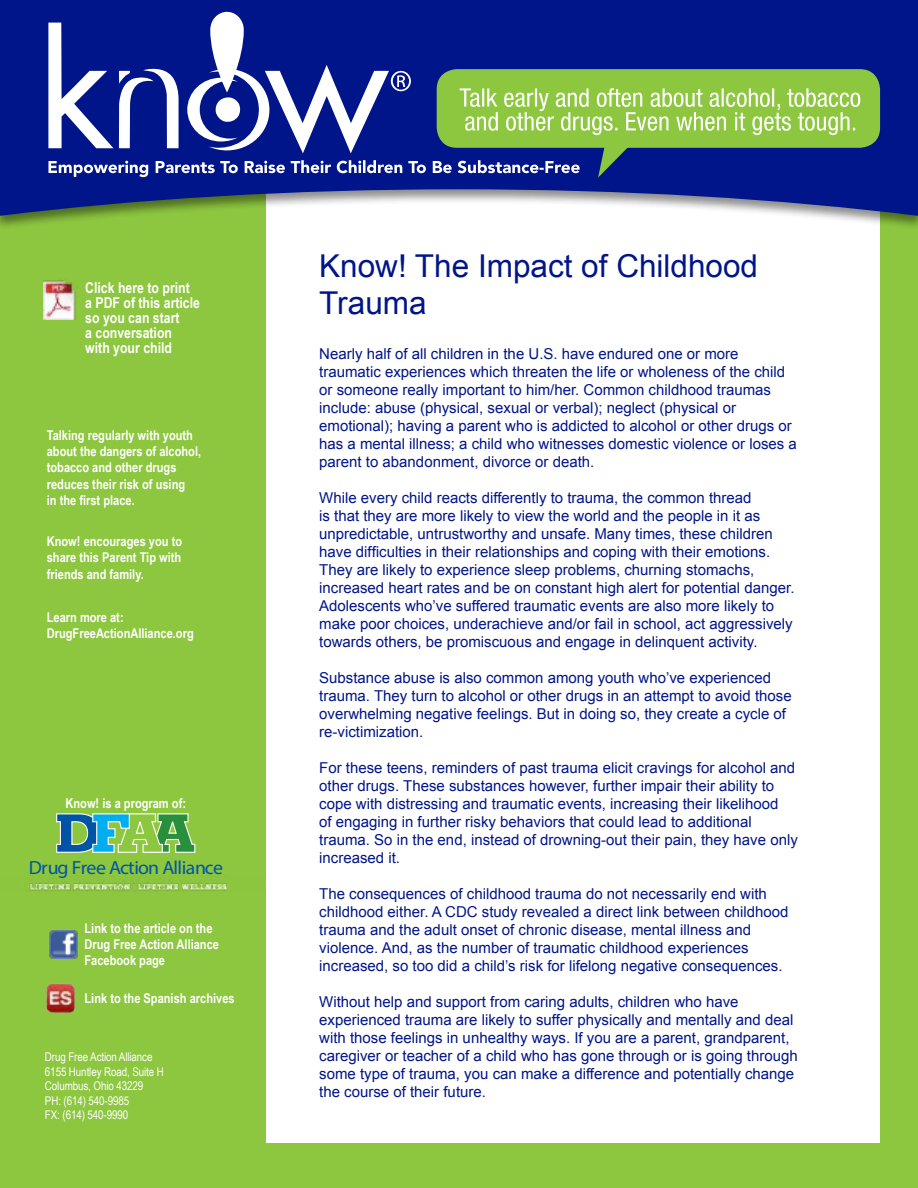
<style>
.page{position:relative;width:918px;height:1188px;background:#fff}
.page>*{position:absolute;margin:0;border:0;box-sizing:border-box;transform-origin:0 0}
.t1{font:31.5px/37.8px "Arial";color:#001589}
.t2{font:19.05px "Museo Slab 300";letter-spacing:-.035em;color:#0054a6;scale:1.04 1}
.t3{font:15px/18px "Arial";color:#001589}
.t4{font:700 15px/15px "Arial Narrow";color:#fff}
.t5{font:700 13.5px/16.2px "Arial Narrow";color:#fff}
.t6{font:12px/14.4px "Arial Narrow";letter-spacing:-.01em;color:#fff}
</style>
<div class="page">
<div style="left:258px;top:116px;width:660px;height:1072px;background:#8dc63f"></div>
<div style="left:266px;top:153px;width:614px;height:990px;background:#fff"></div>
<div style="left:0;top:116px;width:262px;height:1072px;background:#8dc63f"></div>
<div style="left:0;top:0;width:918px;height:230px;background:#000;opacity:.45"></div>
<svg style="left:0;top:0;width:918px;height:216px;background:#344695"></svg>
<div style="left:437px;top:69px;width:443px;height:79px;background:#8dc63f;border-radius:20px"></div>
<svg style="left:48px;top:12px;width:812px;height:166px"></svg>
<svg style="left:56px;top:813px;width:140px;height:40px"></svg>
<img style="left:29px;top:875px;width:198px;height:16px">
<img style="left:44px;top:280px;width:32px;height:40px">
<img style="left:46px;top:984px;width:29px;height:29px">
<img style="left:50px;top:931px;width:28px;height:28px">
<p class="t4" style="left:85px;top:280px;width:116px">Click here to print a PDF of this article so you can start<br>a conversation with your child</p>
<p class="t5" style="left:47px;top:427px;width:156px">Talking regularly with youth about the dangers of alcohol, tobacco and other drugs reduces their risk of using<br>in the first place.</p>
<p class="t5" style="left:47px;top:533px;width:137px;text-align:justify">Know! encourages you to share this Parent Tip with friends and family.</p>
<p class="t5" style="left:47px;top:608px;width:149px">Learn more at:<br>DrugFreeActionAlliance.org</p>
<p class="t5" style="left:65px;top:794px;width:122px">Know! is a program of:</p>
<p class="t2" style="left:29px;top:856px;width:188px">Drug Free Action Alliance</p>
<p class="t5" style="left:85px;top:919px;width:136px">Link to the article on the<br>Drug Free Action Alliance<br>Facebook page</p>
<p class="t5" style="left:85px;top:989px;width:152px">Link to the Spanish archives</p>
<p class="t6" style="left:45px;top:1050px;width:120px">Drug Free Action Alliance<br>6155 Huntley Road, Suite H<br>Columbus, Ohio 43229<br>PH: (614) 540-9985<br>FX: (614) 540-9990</p>
<h1 class="t1" style="left:319px;top:247px;width:440px">Know! The Impact of Childhood<br>Trauma</h1>
<p class="t3" style="left:319px;top:345px;width:479px">Nearly half of all children in the U.S. have endured one or more traumatic experiences which threaten the life or wholeness of the child or someone really important to him/her. Common childhood traumas include: abuse (physical, sexual or verbal); neglect (physical or emotional); having a parent who is addicted to alcohol or other drugs or has a mental illness; a child who witnesses domestic violence or loses a parent to abandonment, divorce or death.</p>
<p class="t3" style="left:319px;top:489px;width:477px">While every child reacts differently to trauma, the common thread<br>is that they are more likely to view the world and the people in it as unpredictable, untrustworthy and unsafe. Many times, these children have difficulties in their relationships and coping with their emotions.<br>They are likely to experience sleep problems, churning stomachs, increased heart rates and be on constant high alert for potential danger.<br>Adolescents who’ve suffered traumatic events are also more likely to make poor choices, underachieve and/or fail in school, act aggressively towards others, be promiscuous and engage in delinquent activity.</p>
<p class="t3" style="left:319px;top:669px;width:474px">Substance abuse is also common among youth who’ve experienced trauma. They turn to alcohol or other drugs in an attempt to avoid those overwhelming negative feelings. But in doing so, they create a cycle of re-victimization.</p>
<p class="t3" style="left:319px;top:759px;width:480px">For these teens, reminders of past trauma elicit cravings for alcohol and other drugs. These substances however, further impair their ability to cope with distressing and traumatic events, increasing their likelihood<br>of engaging in further risky behaviors that could lead to additional trauma. So in the end, instead of drowning-out their pain, they have only increased it.</p>
<p class="t3" style="left:319px;top:885px;width:471px">The consequences of childhood trauma do not necessarily end with childhood either. A CDC study revealed a direct link between childhood trauma and the adult onset of chronic disease, mental illness and violence. And, as the number of traumatic childhood experiences increased, so too did a child’s risk for lifelong negative consequences.</p>
<p class="t3" style="left:319px;top:993px;width:480px">Without help and support from caring adults, children who have experienced trauma are likely to suffer physically and mentally and deal with those feelings in unhealthy ways. If you are a parent, grandparent, caregiver or teacher of a child who has gone through or is going through some type of trauma, you can make a difference and potentially change the course of their future.</p>
</div>
